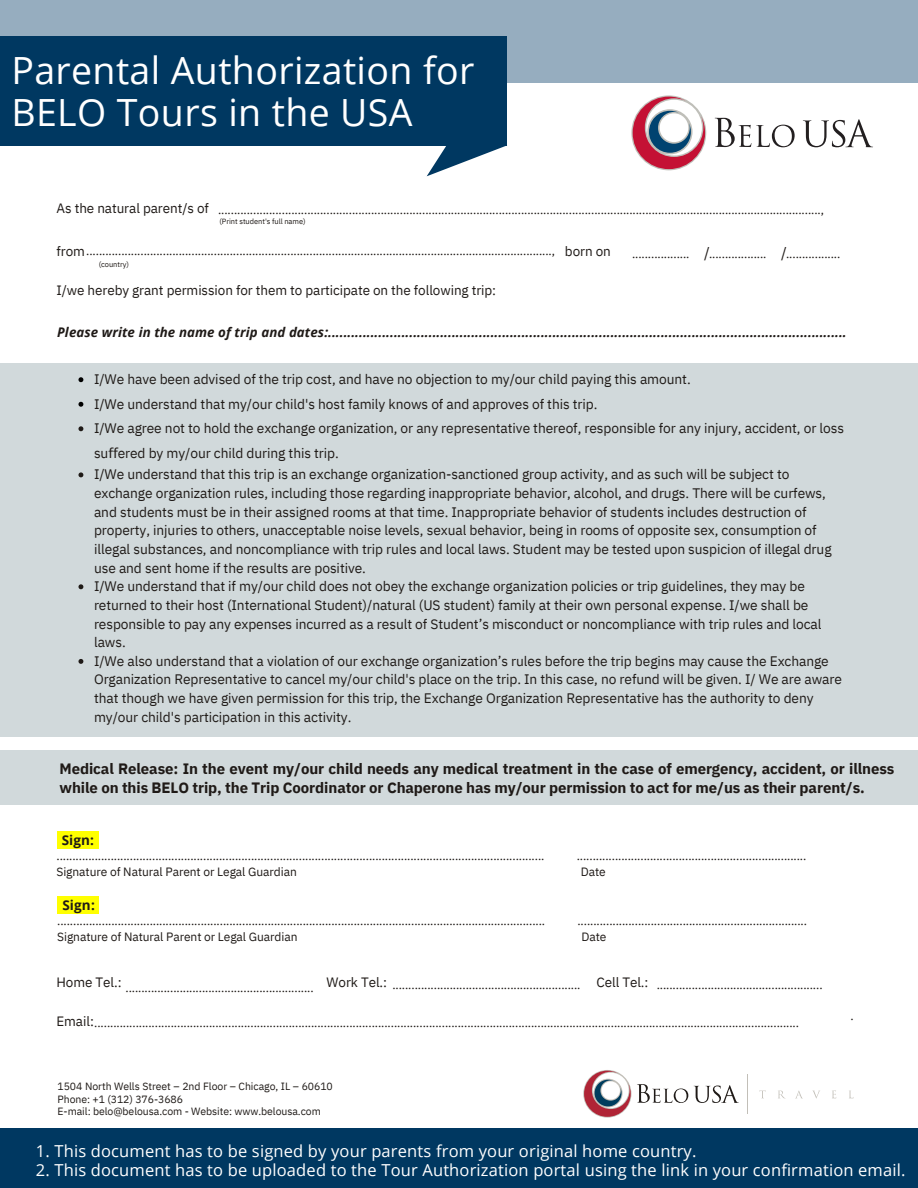
<style>
.page{position:relative;width:918px;height:1188px;background:#fff}
.page>*{position:absolute;margin:0;border:0;box-sizing:border-box;transform-origin:0 0}
.t1{font:37.5px/42.8px "Open Sans";letter-spacing:.01em;color:#fff}
.t2{font:16.5px "Open Sans";letter-spacing:.01em;color:#fff}
.t3{font:700 15px/19.2px "IBM Plex Sans";letter-spacing:-.005em;color:#1f1a17}
.t4{font:15px "IBM Plex Sans";color:#1f1a17}
.t5{font:13.8px/18.6px "IBM Plex Sans";letter-spacing:-.005em;color:#1f1a17}
.t6{font:13.5px "IBM Plex Sans";letter-spacing:-.005em;color:#1f1a17}
.t7{font:700 13.5px "Open Sans";letter-spacing:.01em;color:#1f1a17}
.t8{font:italic 700 13.35px "Open Sans";letter-spacing:.005em;color:#1f1a17}
.t9{font:12px "IBM Plex Sans";letter-spacing:-.005em;color:#1f1a17}
.t10{font:10.5px/12.3px "IBM Plex Sans";letter-spacing:-.005em;color:#1f1a17}
.t11{font:7.5px "IBM Plex Sans";letter-spacing:-.005em;color:#1f1a17}
.s1{font-family:"Noto Sans"}
</style>
<div class="page">
<div style="left:57px;top:831px;width:41px;height:18px;background:#ff0"></div>
<svg style="left:583px;top:1070px;width:48px;height:48px"></svg>
<svg style="left:637px;top:1084px;width:102px;height:19px"></svg>
<hr style="left:747px;top:1075px;width:1px;height:39px;background:#c2bfb8">
<div style="left:0;top:1128px;width:918px;height:59px;background:#003861"></div>
<div style="left:0;top:363px;width:918px;height:374px;background:#d1d9db"></div>
<div style="left:0;top:0;width:918px;height:83px;background:#96adbf"></div>
<div style="left:0;top:36px;width:507px;height:110px;background:#003861"></div>
<svg style="left:427px;top:146px;width:79px;height:30px"></svg>
<svg style="left:631px;top:95px;width:75px;height:75px"></svg>
<svg style="left:715px;top:118px;width:158px;height:29px"></svg>
<svg style="left:759px;top:1090px;width:95px;height:8px"></svg>
<svg style="left:78px;top:377px;width:5px;height:5px"></svg>
<svg style="left:78px;top:402px;width:5px;height:5px"></svg>
<svg style="left:78px;top:426px;width:5px;height:5px"></svg>
<svg style="left:78px;top:472px;width:5px;height:5px"></svg>
<svg style="left:78px;top:584px;width:5px;height:5px"></svg>
<svg style="left:78px;top:659px;width:5px;height:5px"></svg>
<div style="left:0;top:750px;width:918px;height:54px;background:#d1d9db"></div>
<div style="left:58px;top:896px;width:41px;height:18px;background:#ff0"></div>
<h1 class="t1" style="left:11px;top:48px;width:465px">Parental Authorization for<br>BELO Tours in the USA</h1>
<p class="t6" style="left:57px;top:197px;width:154px">As the natural parent/s of</p>
<p class="t9" style="left:218px;top:201px;width:607px">.............................................................................................................................................................................................,</p>
<p class="t11" style="left:219px;top:216px;width:88px">(Print student's full name)</p>
<p class="t6" style="left:57px;top:241px;width:30px">from</p>
<p class="t9" style="left:86px;top:242px;width:470px">..................................................................................................................................................,</p>
<p class="t11" style="left:99px;top:259px;width:32px">(country)</p>
<p class="t6" style="left:565px;top:241px;width:47px">born on</p>
<p class="t4" style="left:704px;top:241px;width:7px">/</p>
<p class="t4" style="left:781px;top:241px;width:7px">/</p>
<p class="t9" style="left:786px;top:245px;width:56px">.................</p>
<p class="t9" style="left:632px;top:245px;width:59px">..................</p>
<p class="t9" style="left:709px;top:245px;width:59px">..................</p>
<p class="t6" style="left:57px;top:279px;width:441px">I/we hereby grant permission for them to participate on the following trip:</p>
<p class="t8" style="left:57px;top:322px;width:791px">Please write in the name of trip and dates:......................................................................................................................................</p>
<p class="t5" style="left:94px;top:366px;width:752px;line-height:24.6px">I/We have been advised of the trip cost, and have no objection to my/our child paying this amount.<br>I/We understand that my/our child's host family knows of and approves of this trip.<br>I/We agree not to hold the exchange organization, or any representative thereof, responsible for any injury, accident, or loss su<span class="s1">ff</span>ered by my/our child during this trip.</p>
<p class="t5" style="left:94px;top:464px;width:750px">I/We understand that this trip is an exchange organization-sanctioned group activity, and as such will be subject to exchange organization rules, including those regarding inappropriate behavior, alcohol, and drugs. There will be curfews, and students must be in their assigned rooms at that time. Inappropriate behavior of students includes destruction of property, injuries to others, unacceptable noise levels, sexual behavior, being in rooms of opposite sex, consumption of illegal substances, and noncompliance with trip rules and local laws. Student may be tested upon suspicion of illegal drug use and sent home if the results are positive.<br>I/We understand that if my/our child does not obey the exchange organization policies or trip guidelines, they may be returned to their host (International Student)/natural (US student) family at their own personal expense. I/we shall be responsible to pay any expenses incurred as a result of Student’s misconduct or noncompliance with trip rules and local laws.<br>I/We also understand that a violation of our exchange organization’s rules before the trip begins may cause the Exchange Organization Representative to cancel my/our child's place on the trip. In this case, no refund will be given. I/ We are aware that though we have given permission for this trip, the Exchange Organization Representative has the authority to deny my/our child's participation in this activity.</p>
<p class="t3" style="left:60px;top:758px;width:836px">Medical Release: In the event my/our child needs any medical treatment in the case of emergency, accident, or illness while on this BELO trip, the Trip Coordinator or Chaperone has my/our permission to act for me/us as their parent/s.</p>
<p class="t7" style="left:62px;top:830px;width:34px">Sign:</p>
<p class="t9" style="left:56px;top:847px;width:489px">.........................................................................................................................................................</p>
<p class="t9" style="left:577px;top:847px;width:231px">........................................................................</p>
<p class="t9" style="left:56px;top:863px;width:242px">Signature of Natural Parent or Legal Guardian</p>
<p class="t9" style="left:581px;top:863px;width:27px">Date</p>
<p class="t7" style="left:62px;top:895px;width:34px">Sign:</p>
<p class="t9" style="left:57px;top:912px;width:489px">.........................................................................................................................................................</p>
<p class="t9" style="left:577px;top:912px;width:231px">........................................................................</p>
<p class="t9" style="left:57px;top:927px;width:242px">Signature of Natural Parent or Legal Guardian</p>
<p class="t9" style="left:581px;top:927px;width:27px">Date</p>
<p class="t6" style="left:56px;top:972px;width:67px">Home Tel.:</p>
<p class="t6" style="left:327px;top:972px;width:62px">Work Tel.:</p>
<p class="t6" style="left:596px;top:972px;width:54px">Cell Tel.:</p>
<p class="t9" style="left:657px;top:975px;width:167px">....................................................</p>
<p class="t9" style="left:94px;top:1014px;width:706px">.............................................................................................................................................................................................................................</p>
<p class="t9" style="left:392px;top:975px;width:190px">...........................................................</p>
<p class="t9" style="left:126px;top:979px;width:190px">...........................................................</p>
<p class="t6" style="left:56px;top:1010px;width:39px">Email:</p>
<p class="t10" style="left:58px;top:1080px;width:277px">1504 North Wells Street – 2nd Floor – Chicago, IL – 60610<br>Phone: +1 (312) 376-3686<br>E-mail: belo@belousa.com - Website: www.belousa.com</p>
<p class="t9" style="left:851px;top:1007px;width:5px">.</p>
<p class="t2" style="left:36px;top:1139px;width:662px">1. This document has to be signed by your parents from your original home country.</p>
<p class="t2" style="left:36px;top:1158px;width:871px">2. This document has to be uploaded to the Tour Authorization portal using the link in your confirmation email.</p>
</div>
